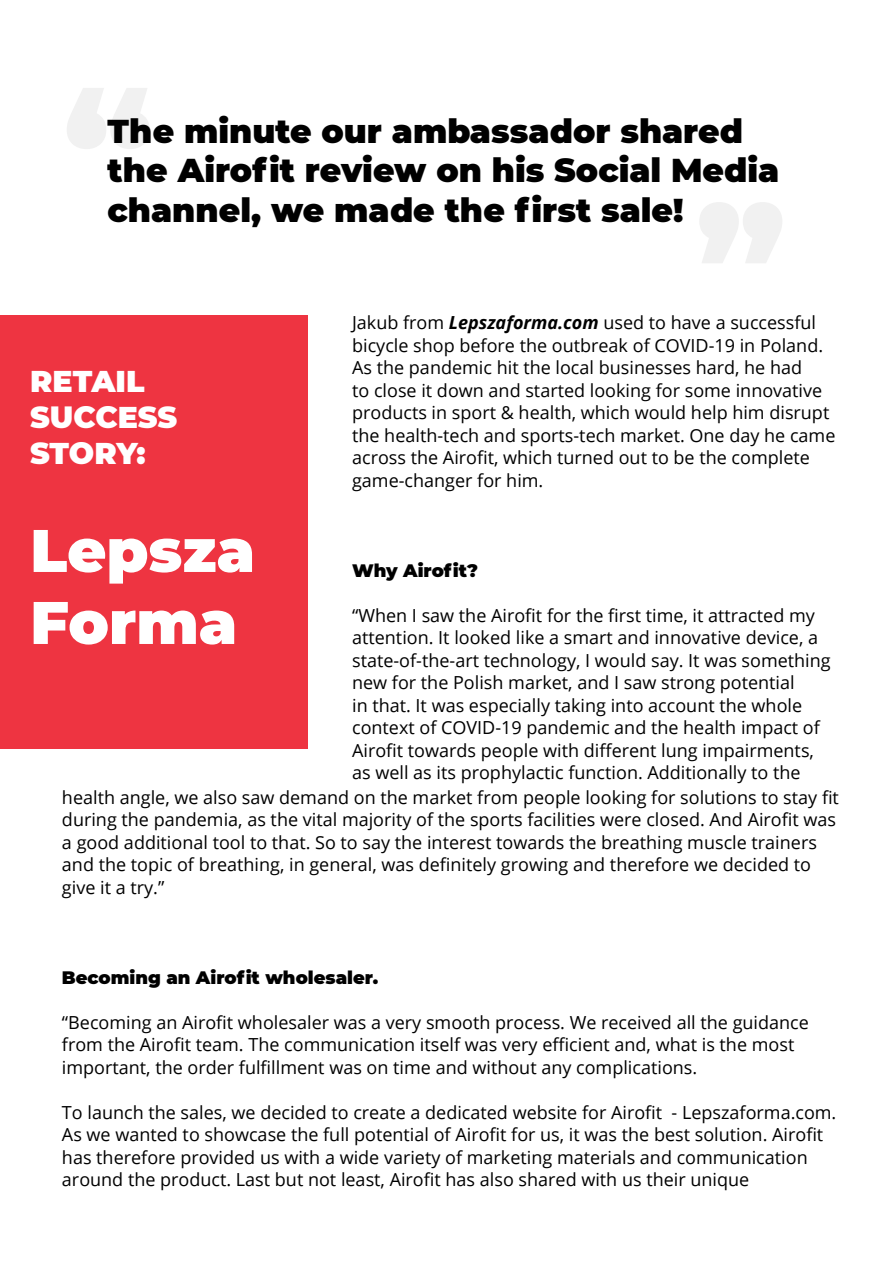
<style>
.page{position:relative;width:893px;height:1263px;background:#fff}
.page>*{position:absolute;margin:0;border:0;box-sizing:border-box;transform-origin:0 0}
.t1{font:900 150px "Montserrat";color:#f1f1f1}
.t2{font:900 60px/72px "Montserrat";color:#fff}
.t3{font:900 33px/39.6px "Montserrat";color:#000}
.t4{font:900 30px/36px "Montserrat";color:#fff}
.t5{font:18px/22.5px "Open Sans";color:#000}
.t6{font:900 18px "Montserrat";color:#000}
.s1{font-weight:700;font-style:italic}
</style>
<div class="page">
<div style="left:0;top:316px;width:308px;height:433px;background:#ee3441"></div>
<h1 class="t1" style="left:64px;top:33px;width:91px">“</h1>
<h3 class="t3" style="left:108px;top:109px;width:673px">The minute our ambassador shared the Airofit review on his Social Media channel, we made the first sale!</h3>
<h3 class="t4" style="left:30px;top:361px;width:149px">RETAIL<br>SUCCESS<br>STORY:</h3>
<p class="t5" style="left:352px;top:311px;width:485px">Jakub from <span class="s1">Lepszaforma.com</span> used to have a successful bicycle shop before the outbreak of COVID-19 in Poland.<br>As the pandemic hit the local businesses hard, he had<br>to close it down and started looking for some innovative products in sport &amp; health, which would help him disrupt the health-tech and sports-tech market. One day he came across the Airofit, which turned out to be the complete game-changer for him.</p>
<h2 class="t2" style="left:30px;top:511px;width:226px">Lepsza<br>Forma</h2>
<p class="t6" style="left:352px;top:557px;width:127px">Why Airofit?</p>
<p class="t5" style="left:352px;top:604px;width:480px">“When I saw the Airofit for the first time, it attracted my attention. It looked like a smart and innovative device, a state-of-the-art technology, I would say. It was something new for the Polish market, and I saw strong potential<br>in that. It was especially taking into account the whole context of COVID-19 pandemic and the health impact of Airofit towards people with different lung impairments, as well as its prophylactic function. Additionally to the</p>
<p class="t5" style="left:62px;top:786px;width:778px">health angle, we also saw demand on the market from people looking for solutions to stay fit during the pandemia, as the vital majority of the sports facilities were closed. And Airofit was a good additional tool to that. So to say the interest towards the breathing muscle trainers and the topic of breathing, in general, was definitely growing and therefore we decided to give it a try.”</p>
<p class="t6" style="left:62px;top:964px;width:318px">Becoming an Airofit wholesaler.</p>
<p class="t5" style="left:62px;top:1011px;width:748px">“Becoming an Airofit wholesaler was a very smooth process. We received all the guidance from the Airofit team. The communication itself was very efficient and, what is the most important, the order fulfillment was on time and without any complications.</p>
<p class="t5" style="left:62px;top:1101px;width:776px">To launch the sales, we decided to create a dedicated website for Airofit - Lepszaforma.com.<br>As we wanted to showcase the full potential of Airofit for us, it was the best solution. Airofit has therefore provided us with a wide variety of marketing materials and communication around the product. Last but not least, Airofit has also shared with us their unique</p>
</div>
